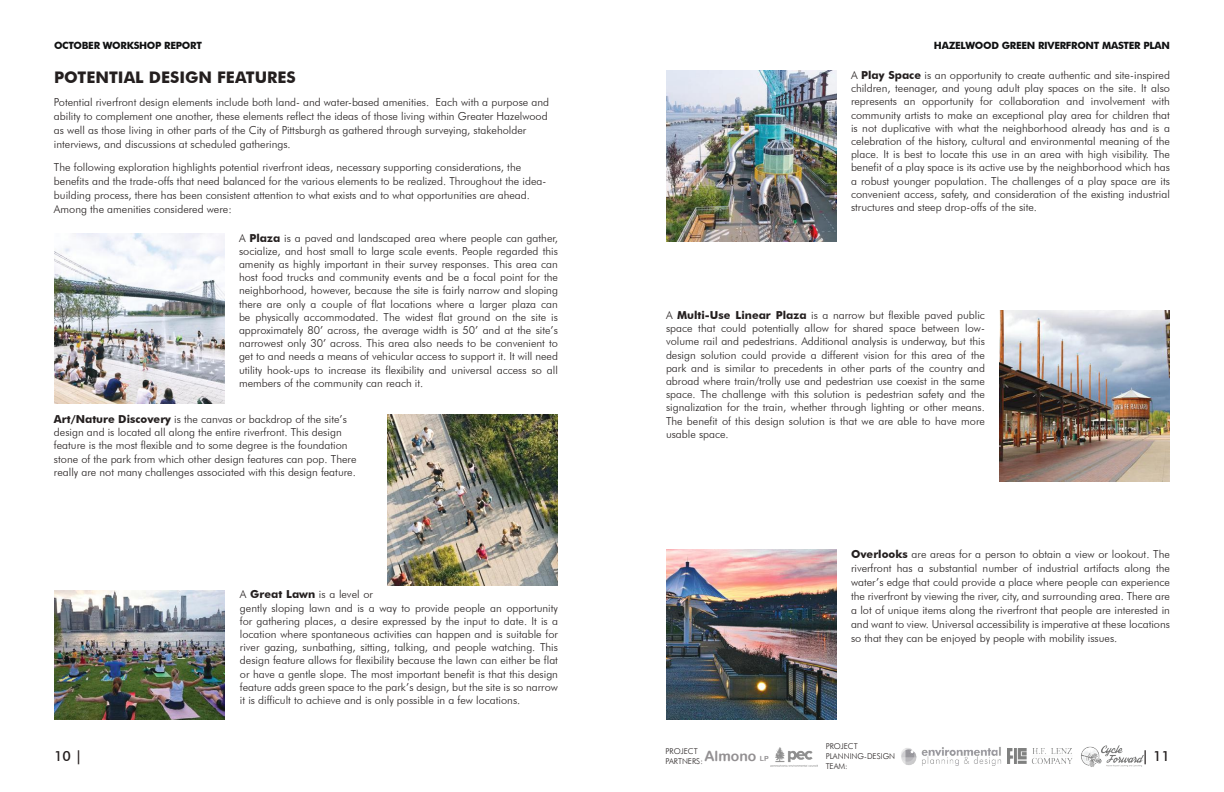
<style>
.page{position:relative;width:1224px;height:792px;background:#fff}
.page>*{position:absolute;margin:0;border:0;box-sizing:border-box;transform-origin:0 0}
.t1{font:700 16px "Futura BT";color:#241f1f}
.t2{font:500 14px "Futura BT";color:#241f1f}
.t3{font:300 11px/13.2px "Futura BT";color:#241f1f;text-align:justify}
.t4{font:700 10px "Futura BT";letter-spacing:-.025em;color:#111213}
.t5{font:300 8px/10px "Futura BT";color:#241f1f}
.s1{font-weight:700}
</style>
<div class="page">
<img style="left:770px;top:747px;width:47px;height:20px">
<img style="left:901px;top:747px;width:101px;height:19px">
<img style="left:1081px;top:745px;width:63px;height:22px">
<img style="left:1008px;top:749px;width:64px;height:15px">
<img style="left:54px;top:233px;width:171px;height:171px">
<img style="left:54px;top:590px;width:171px;height:130px">
<img style="left:387px;top:415px;width:171px;height:170px">
<img style="left:999px;top:311px;width:171px;height:170px">
<img style="left:666px;top:71px;width:171px;height:170px">
<img style="left:666px;top:549px;width:171px;height:171px">
<p class="t4" style="left:54px;top:39px;width:149px">OCTOBER WORKSHOP REPORT</p>
<p class="t4" style="left:934px;top:39px;width:238px">HAZELWOOD GREEN RIVERFRONT MASTER PLAN</p>
<h1 class="t1" style="left:54px;top:67px;width:243px">POTENTIAL DESIGN FEATURES</h1>
<p class="t3" style="left:54px;top:95px;width:497px;line-height:14px;text-align:left">Potential riverfront design elements include both land- and water-based amenities. Each with a purpose and ability to complement one another, these elements reflect the ideas of those living within Greater Hazelwood as well as those living in other parts of the City of Pittsburgh as gathered through surveying, stakeholder interviews, and discussions at scheduled gatherings.</p>
<p class="t3" style="left:54px;top:160px;width:494px;line-height:14px;text-align:left">The following exploration highlights potential riverfront ideas, necessary supporting considerations, the benefits and the trade-offs that need balanced for the various elements to be realized. Throughout the idea&shy;building process, there has been consistent attention to what exists and to what opportunities are ahead.<br>Among the amenities considered were:</p>
<p class="t3" style="left:239px;top:231px;width:320px">A <span class="s1">Plaza</span> is a paved and landscaped area where people can gather, socialize, and host small to large scale events. People regarded this amenity as highly important in their survey responses. This area can host food trucks and community events and be a focal point for the neighborhood, however, because the site is fairly narrow and sloping there are only a couple of flat locations where a larger plaza can be physically accommodated. The widest flat ground on the site is approximately 80’ across, the average width is 50’ and at the site’s narrowest only 30’ across. This area also needs to be convenient to get to and needs a means of vehicular access to support it. It will need utility hook-ups to increase its flexibility and universal access so all members of the community can reach it.</p>
<p class="t3" style="left:54px;top:412px;width:304px;text-align:left"><span class="s1">Art/Nature Discovery</span> is the canvas or backdrop of the site’s design and is located all along the entire riverfront. This design feature is the most flexible and to some degree is the foundation stone of the park from which other design features can pop. There really are not many challenges associated with this design feature.</p>
<p class="t3" style="left:240px;top:588px;width:320px;text-align:left">A <span class="s1">Great Lawn</span> is a level or<br>gently sloping lawn and is a way to provide people an opportunity for gathering places, a desire expressed by the input to date. It is a location where spontaneous activities can happen and is suitable for river gazing, sunbathing, sitting, talking, and people watching. This design feature allows for flexibility because the lawn can either be flat or have a gentle slope. The most important benefit is that this design feature adds green space to the park’s design, but the site is so narrow it is difficult to achieve and is only possible in a few locations.</p>
<p class="t3" style="left:851px;top:68px;width:320px">A <span class="s1">Play Space</span> is an opportunity to create authentic and site-inspired children, teenager, and young adult play spaces on the site. It also represents an opportunity for collaboration and involvement with community artists to make an exceptional play area for children that is not duplicative with what the neighborhood already has and is a celebration of the history, cultural and environmental meaning of the place. It is best to locate this use in an area with high visibility. The benefit of a play space is its active use by the neighborhood which has a robust younger population. The challenges of a play space are its convenient access, safety, and consideration of the existing industrial structures and steep drop-offs of the site.</p>
<p class="t3" style="left:666px;top:308px;width:320px">A <span class="s1">Multi-Use Linear Plaza</span> is a narrow but flexible paved public space that could potentially allow for shared space between low&shy;volume rail and pedestrians. Additional analysis is underway, but this design solution could provide a different vision for this area of the park and is similar to precedents in other parts of the country and abroad where train/trolly use and pedestrian use coexist in the same space. The challenge with this solution is pedestrian safety and the signalization for the train, whether through lighting or other means.<br>The benefit of this design solution is that we are able to have more usable space.</p>
<p class="t3" style="left:851px;top:547px;width:320px;line-height:14px"><span class="s1">Overlooks</span> are areas for a person to obtain a view or lookout. The riverfront has a substantial number of industrial artifacts along the water’s edge that could provide a place where people can experience the riverfront by viewing the river, city, and surrounding area. There are a lot of unique items along the riverfront that people are interested in and want to view. Universal accessibility is imperative at these locations so that they can be enjoyed by people with mobility issues.</p>
<p class="t5" style="left:666px;top:746px;width:105px">PROJECT<br>PARTNERS: <sup>Almono</sup> <sup>LP</sup></p>
<p class="t5" style="left:826px;top:741px;width:71px">PROJECT<br>PLANNING-DESIGN<br>TEAM:</p>
<p class="t2" style="left:54px;top:748px;width:30px">10 |</p>
<p class="t2" style="left:1142px;top:748px;width:30px">| 11</p>
</div>
